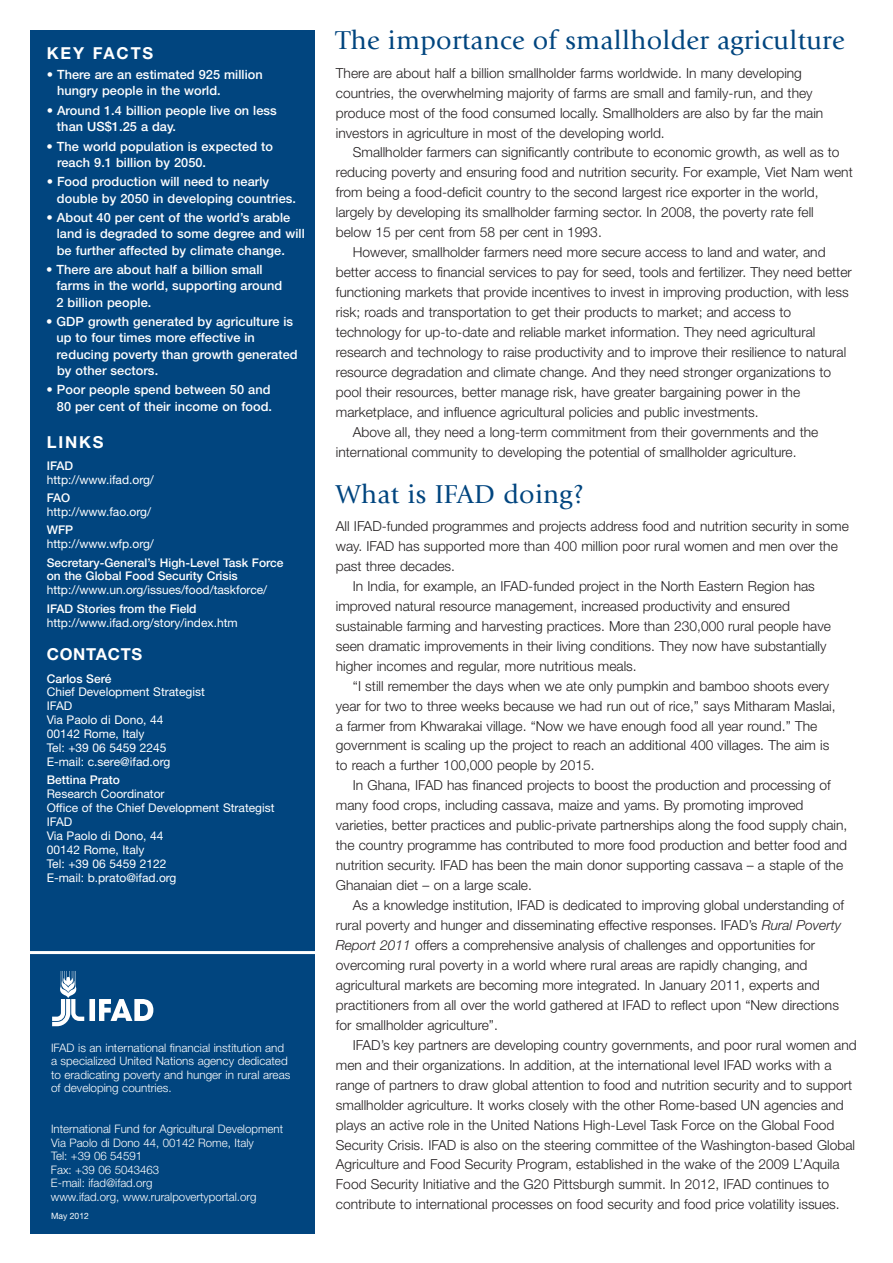
<style>
.page{position:relative;width:893px;height:1263px;background:#fff}
.page>*{position:absolute;margin:0;border:0;box-sizing:border-box;transform-origin:0 0}
.t1{font:27px "Giovanni";letter-spacing:.01em;color:#01457f}
.t2{font:700 16.5px "Helvetica Neue";letter-spacing:.11em;color:#fff}
.t3{font:700 16.5px "Helvetica Neue";letter-spacing:.045em;color:#fff}
.t4{font:300 13.8px/20px "Helvetica Neue";color:#231f20}
.t5{font:500 12.75px/16.2px "Helvetica Neue";letter-spacing:.005em;color:#fff}
.t6{font:12px/14px "Helvetica Neue";color:#fff}
.t7{font:500 12px/14px "Helvetica Neue";color:#fff}
.t8{font:300 11.7px/13.5px "Helvetica Neue";color:#fff}
.t9{font:8.7px "Helvetica Neue";color:#fff}
.s1{font-style:italic}
</style>
<div class="page">
<div style="left:30px;top:30px;width:285px;height:1203px;background:#01457f"></div>
<svg style="left:52px;top:971px;width:101px;height:55px"></svg>
<hr style="left:30px;top:951px;width:288px;height:3px;background:#fff">
<p class="t2" style="left:47px;top:47px;width:108px">KEY FACTS</p>
<p class="t5" style="left:57px;top:68px;width:207px;text-indent:-10px">• There are an estimated 925 million hungry people in the world.</p>
<p class="t5" style="left:57px;top:103px;width:221px;text-indent:-10px">• Around 1.4 billion people live on less than US$1.25 a day.</p>
<p class="t5" style="left:57px;top:139px;width:217px;text-indent:-10px">• The world population is expected to reach 9.1 billion by 2050.</p>
<p class="t5" style="left:57px;top:175px;width:241px;text-indent:-10px">• Food production will need to nearly double by 2050 in developing countries.</p>
<p class="t5" style="left:57px;top:211px;width:250px;text-indent:-10px">• About 40 per cent of the world’s arable land is degraded to some degree and will be further affected by climate change.</p>
<p class="t5" style="left:57px;top:263px;width:227px;text-indent:-10px">• There are about half a billion small farms in the world, supporting around<br>2 billion people.</p>
<p class="t5" style="left:56px;top:315px;width:243px;text-indent:-10px">• GDP growth generated by agriculture is up to four times more effective in reducing poverty than growth generated by other sectors.</p>
<p class="t5" style="left:47px;top:383px;width:227px;text-align:right">• Poor people spend between 50 and<br>80 per cent of their income on food.</p>
<p class="t2" style="left:47px;top:436px;width:58px">LINKS</p>
<p class="t7" style="left:47px;top:460px;width:28px">IFAD</p>
<p class="t6" style="left:47px;top:474px;width:109px">http://www.ifad.org/</p>
<p class="t7" style="left:47px;top:492px;width:25px">FAO</p>
<p class="t6" style="left:47px;top:506px;width:106px">http://www.fao.org/</p>
<p class="t7" style="left:47px;top:524px;width:28px">WFP</p>
<p class="t6" style="left:47px;top:538px;width:109px">http://www.wfp.org/</p>
<p class="t7" style="left:47px;top:556px;width:238px">Secretary-General’s High-Level Task Force on the Global Food Security Crisis</p>
<p class="t6" style="left:47px;top:584px;width:222px">http://www.un.org/issues/food/taskforce/</p>
<p class="t7" style="left:47px;top:602px;width:151px">IFAD Stories from the Field</p>
<p class="t6" style="left:47px;top:616px;width:192px">http://www.ifad.org/story/index.htm</p>
<p class="t3" style="left:47px;top:648px;width:97px">CONTACTS</p>
<p class="t7" style="left:47px;top:672px;width:66px">Carlos Seré</p>
<p class="t6" style="left:47px;top:686px;width:160px">Chief Development Strategist<br>IFAD<br>Via Paolo di Dono, 44<br>00142 Rome, Italy<br>Tel: +39 06 5459 2245<br>E-mail: c.sere@ifad.org</p>
<p class="t7" style="left:47px;top:774px;width:75px">Bettina Prato</p>
<p class="t6" style="left:47px;top:788px;width:229px">Research Coordinator<br>Office of the Chief Development Strategist<br>IFAD<br>Via Paolo di Dono, 44<br>00142 Rome, Italy<br>Tel: +39 06 5459 2122<br>E-mail: b.prato@ifad.org</p>
<p class="t8" style="left:51px;top:1042px;width:241px">IFAD is an international financial institution and a specialized United Nations agency dedicated to eradicating poverty and hunger in rural areas of developing countries.</p>
<p class="t8" style="left:51px;top:1123px;width:234px">International Fund for Agricultural Development<br>Via Paolo di Dono 44, 00142 Rome, Italy<br>Tel: +39 06 54591<br>Fax: +39 06 5043463<br>E-mail: ifad@ifad.org<br>www.ifad.org, www.ruralpovertyportal.org</p>
<p class="t9" style="left:51px;top:1212px;width:39px">May 2012</p>
<h1 class="t1" style="left:336px;top:30px;width:510px">The importance of smallholder agriculture</h1>
<p class="t4" style="left:336px;top:64px;width:489px">There are about half a billion smallholder farms worldwide. In many developing countries, the overwhelming majority of farms are small and family-run, and they produce most of the food consumed locally. Smallholders are also by far the main investors in agriculture in most of the developing world.</p>
<p class="t4" style="left:353px;top:144px;width:488px">Smallholder farmers can significantly contribute to economic growth, as well as to</p>
<p class="t4" style="left:336px;top:164px;width:518px">reducing poverty and ensuring food and nutrition security. For example, Viet Nam went</p>
<p class="t4" style="left:336px;top:184px;width:484px">from being a food-deficit country to the second largest rice exporter in the world,</p>
<p class="t4" style="left:336px;top:204px;width:479px">largely by developing its smallholder farming sector. In 2008, the poverty rate fell</p>
<p class="t4" style="left:336px;top:224px;width:267px">below 15 per cent from 58 per cent in 1993.</p>
<p class="t4" style="left:353px;top:244px;width:474px">However, smallholder farmers need more secure access to land and water, and</p>
<p class="t4" style="left:336px;top:264px;width:518px">better access to financial services to pay for seed, tools and fertilizer. They need better</p>
<p class="t4" style="left:336px;top:284px;width:514px">functioning markets that provide incentives to invest in improving production, with less</p>
<p class="t4" style="left:336px;top:303px;width:457px">risk; roads and transportation to get their products to market; and access to</p>
<p class="t4" style="left:336px;top:323px;width:481px">technology for up-to-date and reliable market information. They need agricultural</p>
<p class="t4" style="left:336px;top:343px;width:512px">research and technology to raise productivity and to improve their resilience to natural</p>
<p class="t4" style="left:336px;top:363px;width:497px">resource degradation and climate change. And they need stronger organizations to</p>
<p class="t4" style="left:336px;top:383px;width:466px">pool their resources, better manage risk, have greater bargaining power in the</p>
<p class="t4" style="left:336px;top:403px;width:424px">marketplace, and influence agricultural policies and public investments.</p>
<p class="t4" style="left:353px;top:423px;width:467px">Above all, they need a long-term commitment from their governments and the</p>
<p class="t4" style="left:336px;top:443px;width:462px">international community to developing the potential of smallholder agriculture.</p>
<h1 class="t1" style="left:336px;top:483px;width:249px">What is IFAD doing?</h1>
<p class="t4" style="left:336px;top:517px;width:514px">All IFAD-funded programmes and projects address food and nutrition security in some</p>
<p class="t4" style="left:336px;top:537px;width:503px">way. IFAD has supported more than 400 million poor rural women and men over the</p>
<p class="t4" style="left:336px;top:557px;width:121px">past three decades.</p>
<p class="t4" style="left:353px;top:577px;width:463px">In India, for example, an IFAD-funded project in the North Eastern Region has</p>
<p class="t4" style="left:336px;top:597px;width:456px">improved natural resource management, increased productivity and ensured</p>
<p class="t4" style="left:336px;top:617px;width:497px">sustainable farming and harvesting practices. More than 230,000 rural people have</p>
<p class="t4" style="left:336px;top:637px;width:492px">seen dramatic improvements in their living conditions. They now have substantially</p>
<p class="t4" style="left:336px;top:657px;width:302px">higher incomes and regular, more nutritious meals.</p>
<p class="t4" style="left:353px;top:677px;width:478px">“I still remember the days when we ate only pumpkin and bamboo shoots every</p>
<p class="t4" style="left:336px;top:697px;width:501px">year for two to three weeks because we had run out of rice,” says Mitharam Maslai,</p>
<p class="t4" style="left:336px;top:717px;width:483px">a farmer from Khwarakai village. “Now we have enough food all year round.” The</p>
<p class="t4" style="left:336px;top:737px;width:495px">government is scaling up the project to reach an additional 400 villages. The aim is</p>
<p class="t4" style="left:336px;top:757px;width:260px">to reach a further 100,000 people by 2015.</p>
<p class="t4" style="left:353px;top:777px;width:479px">In Ghana, IFAD has financed projects to boost the production and processing of</p>
<p class="t4" style="left:336px;top:797px;width:469px">many food crops, including cassava, maize and yams. By promoting improved</p>
<p class="t4" style="left:336px;top:817px;width:513px">varieties, better practices and public-private partnerships along the food supply chain,</p>
<p class="t4" style="left:336px;top:837px;width:513px">the country programme has contributed to more food production and better food and</p>
<p class="t4" style="left:336px;top:856px;width:509px">nutrition security. IFAD has been the main donor supporting cassava – a staple of the</p>
<p class="t4" style="left:336px;top:876px;width:198px">Ghanaian diet – on a large scale.</p>
<p class="t4" style="left:353px;top:896px;width:493px">As a knowledge institution, IFAD is dedicated to improving global understanding of</p>
<p class="t4" style="left:336px;top:916px;width:507px">rural poverty and hunger and disseminating effective responses. IFAD’s <span class="s1">Rural Poverty</span></p>
<p class="t4" style="left:336px;top:936px;width:481px"><span class="s1">Report 2011</span> offers a comprehensive analysis of challenges and opportunities for</p>
<p class="t4" style="left:336px;top:956px;width:473px">overcoming rural poverty in a world where rural areas are rapidly changing, and</p>
<p class="t4" style="left:336px;top:976px;width:485px">agricultural markets are becoming more integrated. In January 2011, experts and</p>
<p class="t4" style="left:336px;top:996px;width:505px">practitioners from all over the world gathered at IFAD to reflect upon “New directions</p>
<p class="t4" style="left:336px;top:1016px;width:164px">for smallholder agriculture”.</p>
<p class="t4" style="left:353px;top:1036px;width:505px">IFAD’s key partners are developing country governments, and poor rural women and</p>
<p class="t4" style="left:336px;top:1056px;width:497px">men and their organizations. In addition, at the international level IFAD works with a</p>
<p class="t4" style="left:336px;top:1076px;width:518px">range of partners to draw global attention to food and nutrition security and to support</p>
<p class="t4" style="left:336px;top:1096px;width:509px">smallholder agriculture. It works closely with the other Rome-based UN agencies and</p>
<p class="t4" style="left:336px;top:1116px;width:500px">plays an active role in the United Nations High-Level Task Force on the Global Food</p>
<p class="t4" style="left:336px;top:1136px;width:521px">Security Crisis. IFAD is also on the steering committee of the Washington-based Global</p>
<p class="t4" style="left:336px;top:1156px;width:505px">Agriculture and Food Security Program, established in the wake of the 2009 L’Aquila</p>
<p class="t4" style="left:336px;top:1176px;width:495px">Food Security Initiative and the G20 Pittsburgh summit. In 2012, IFAD continues to</p>
<p class="t4" style="left:336px;top:1196px;width:505px">contribute to international processes on food security and food price volatility issues.</p>
</div>
